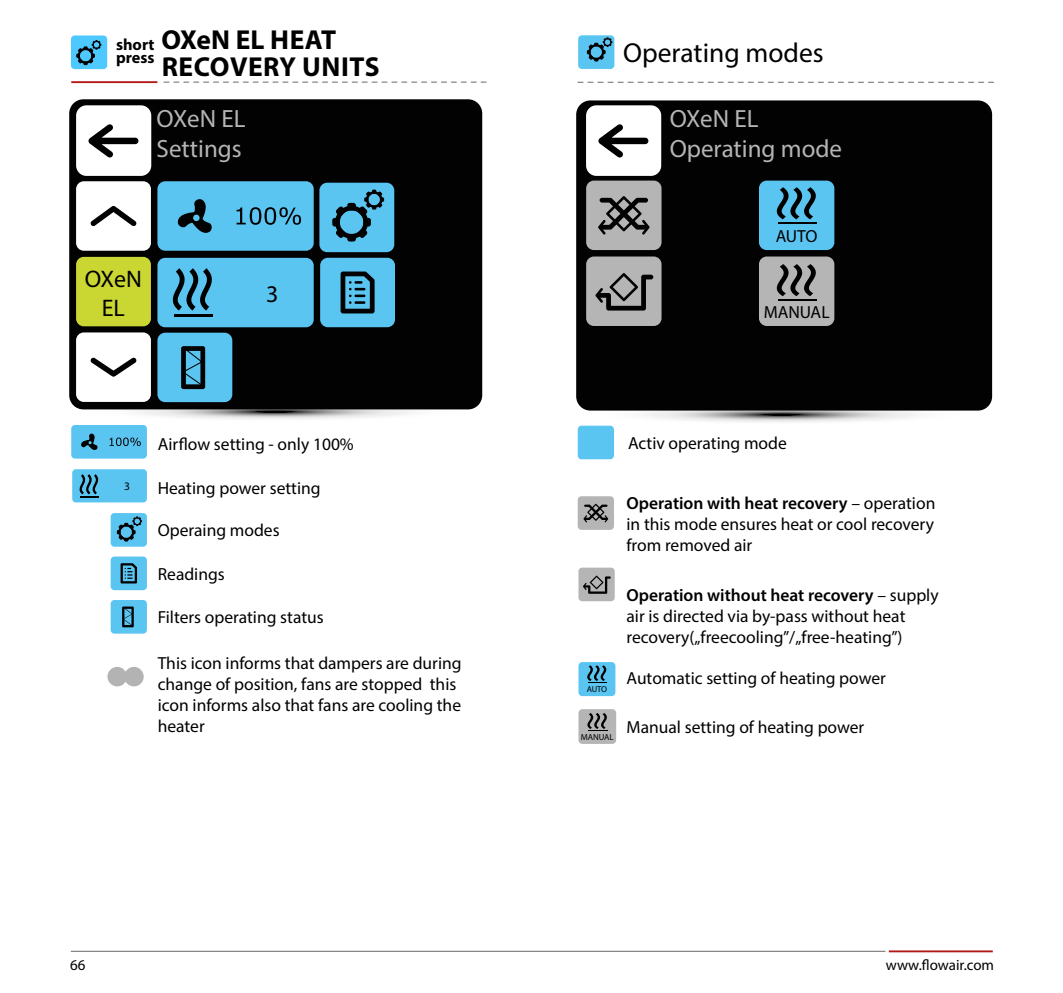
<style>
.page{position:relative;width:1063px;height:993px;background:#fff}
.page>*{position:absolute;margin:0;border:0;box-sizing:border-box;transform-origin:0 0}
.t1{font:700 27.5px/27.5px "Myriad Pro";letter-spacing:.015em;color:#000}
.t2{font:27.5px "Myriad Pro";color:#000}
.t3{font:25px/30px "Myriad Pro";color:#b5b5b5}
.t4{font:24px/28.8px "Myriad Pro";letter-spacing:-.005em;color:#000;text-align:center}
.t5{font:17.5px/21px "Myriad Pro";color:#000}
.t6{font:700 16.25px/12.5px "Myriad Pro";color:#000}
.t7{font:15px "Myriad Pro";color:#000}
.t8{font:11.5px "Myriad Pro";color:#000}
.t9{font:8.75px "Myriad Pro";color:#000}
.t10{font:8.5px "Myriad Pro";color:#000}
.s1{font-weight:600}
</style>
<div class="page">
<hr style="left:71px;top:950px;width:814px;height:1px;background:#878787">
<hr style="left:890px;top:950px;width:102px;height:1px;background:#b11917">
<svg style="left:69px;top:399px;width:413px;height:20px"></svg>
<div style="left:69px;top:99px;width:413px;height:310px;background:#020203;border-radius:14px"></div>
<div style="left:76px;top:257px;width:75px;height:69px;background:#cad632;border-radius:8px"></div>
<div style="left:76px;top:332px;width:75px;height:70px;background:#fff;border-radius:8px"></div>
<svg style="left:90px;top:357px;width:47px;height:19px"></svg>
<div style="left:76px;top:181px;width:75px;height:70px;background:#fff;border-radius:8px"></div>
<svg style="left:90px;top:206px;width:47px;height:20px"></svg>
<div style="left:157px;top:181px;width:157px;height:70px;background:#5bc5f2;border-radius:8px"></div>
<svg style="left:237px;top:207px;width:64px;height:18px"></svg>
<svg style="left:177px;top:199px;width:35px;height:34px"></svg>
<div style="left:320px;top:258px;width:75px;height:69px;background:#5bc5f2;border-radius:8px"></div>
<svg style="left:341px;top:271px;width:34px;height:42px"></svg>
<div style="left:157px;top:332px;width:75px;height:70px;background:#5bc5f2;border-radius:8px"></div>
<svg style="left:181px;top:346px;width:24px;height:43px"></svg>
<div style="left:319px;top:183px;width:75px;height:69px;background:#5bc5f2;border-radius:8px"></div>
<svg style="left:332px;top:189px;width:52px;height:52px"></svg>
<div style="left:576px;top:100px;width:416px;height:310px;background:#020203;border-radius:14px"></div>
<div style="left:586px;top:256px;width:76px;height:70px;background:#b5b5b5;border-radius:8px"></div>
<div style="left:586px;top:180px;width:76px;height:70px;background:#b5b5b5;border-radius:8px"></div>
<svg style="left:598px;top:196px;width:52px;height:38px"></svg>
<svg style="left:595px;top:273px;width:58px;height:37px"></svg>
<div style="left:157px;top:258px;width:157px;height:69px;background:#5bc5f2;border-radius:8px"></div>
<hr style="left:174px;top:314px;width:39px;height:3px;background:#000">
<svg style="left:172px;top:268px;width:40px;height:42px"></svg>
<div style="left:759px;top:256px;width:75px;height:70px;background:#b5b5b5;border-radius:8px"></div>
<div style="left:759px;top:180px;width:75px;height:70px;background:#5bc5f2;border-radius:8px"></div>
<hr style="left:778px;top:222px;width:39px;height:2px;background:#000">
<svg style="left:776px;top:187px;width:40px;height:32px"></svg>
<hr style="left:778px;top:299px;width:39px;height:2px;background:#000">
<svg style="left:776px;top:264px;width:40px;height:32px"></svg>
<svg style="left:76px;top:105px;width:75px;height:71px;background:#ddd"></svg>
<svg style="left:586px;top:105px;width:75px;height:71px;background:#ddd"></svg>
<div style="left:71px;top:425px;width:76px;height:33px;background:#5bc5f2;border-radius:4px"></div>
<svg style="left:110px;top:437px;width:31px;height:9px"></svg>
<svg style="left:81px;top:433px;width:17px;height:17px"></svg>
<div style="left:111px;top:513px;width:36px;height:33px;background:#5bc5f2;border-radius:4px"></div>
<svg style="left:117px;top:516px;width:25px;height:25px"></svg>
<div style="left:111px;top:556px;width:36px;height:34px;background:#5bc5f2;border-radius:4px"></div>
<svg style="left:121px;top:563px;width:16px;height:20px"></svg>
<div style="left:111px;top:599px;width:36px;height:34px;background:#5bc5f2;border-radius:4px"></div>
<svg style="left:122px;top:606px;width:12px;height:21px"></svg>
<div style="left:107px;top:666px;width:20px;height:20px;background:#b3b3b3;border-radius:50%"></div>
<div style="left:124px;top:666px;width:20px;height:20px;background:#b3b3b3;border-radius:50%"></div>
<svg style="left:164px;top:81px;width:322px;height:2px"></svg>
<svg style="left:578px;top:82px;width:416px;height:1px"></svg>
<div style="left:578px;top:35px;width:36px;height:34px;background:#5bc5f2;border-radius:4px"></div>
<svg style="left:587px;top:37px;width:25px;height:25px"></svg>
<svg style="left:577px;top:402px;width:414px;height:57px"></svg>
<div style="left:579px;top:426px;width:34px;height:32px;background:#5bc5f2;border-radius:3px"></div>
<div style="left:578px;top:496px;width:36px;height:33px;background:#b5b5b5;border-radius:4px"></div>
<svg style="left:583px;top:503px;width:25px;height:19px"></svg>
<div style="left:578px;top:567px;width:37px;height:34px;background:#b5b5b5;border-radius:4px"></div>
<svg style="left:583px;top:575px;width:28px;height:18px"></svg>
<div style="left:72px;top:469px;width:75px;height:33px;background:#5bc5f2;border-radius:4px"></div>
<svg style="left:79px;top:474px;width:20px;height:23px"></svg>
<div style="left:578px;top:709px;width:38px;height:34px;background:#b5b5b5;border-radius:4px"></div>
<svg style="left:587px;top:713px;width:21px;height:18px"></svg>
<div style="left:578px;top:661px;width:37px;height:34px;background:#5bc5f2;border-radius:4px"></div>
<svg style="left:587px;top:665px;width:20px;height:18px"></svg>
<hr style="left:72px;top:81px;width:85px;height:2px;background:#b11917">
<div style="left:71px;top:35px;width:36px;height:34px;background:#4dc9ff;border-radius:4px"></div>
<svg style="left:76px;top:40px;width:25px;height:25px"></svg>
<p class="t6" style="left:116px;top:38px;width:40px">short press</p>
<h1 class="t1" style="left:161px;top:25px;width:220px">OXeN EL HEAT<br>RECOVERY UNITS</h1>
<h2 class="t3" style="left:157px;top:103px;width:90px">OXeN EL<br>Settings</h2>
<h3 class="t4" style="left:85px;top:264px;width:59px">OXeN<br>EL</h3>
<h3 class="t4" style="left:266px;top:278px;width:14px">3</h3>
<p class="t8" style="left:124px;top:479px;width:7px">3</p>
<p class="t5" style="left:158px;top:433px;width:198px">Airflow setting - only 100%</p>
<p class="t5" style="left:158px;top:477px;width:164px">Heating power setting</p>
<p class="t5" style="left:158px;top:519px;width:123px">Operaing modes</p>
<p class="t5" style="left:158px;top:563px;width:69px">Readings</p>
<p class="t5" style="left:158px;top:606px;width:167px">Filters operating status</p>
<p class="t5" style="left:158px;top:652px;width:305px">This icon informs that dampers are during change of position, fans are stopped this icon informs also that fans are cooling the heater</p>
<h1 class="t2" style="left:623px;top:36px;width:202px">Operating modes</h1>
<h2 class="t3" style="left:670px;top:103px;width:174px">OXeN EL<br>Operating mode</h2>
<p class="t5" style="left:776px;top:225px;width:43px">AUTO</p>
<p class="t5" style="left:764px;top:301px;width:67px">MANUAL</p>
<p class="t5" style="left:628px;top:432px;width:160px">Activ operating mode</p>
<p class="t10" style="left:587px;top:683px;width:22px">AUTO</p>
<p class="t9" style="left:581px;top:731px;width:34px">MANUAL</p>
<p class="t5" style="left:627px;top:492px;width:310px;text-align:justify"><span class="s1">Operation with heat recovery</span> – operation in this mode ensures heat or cool recovery from removed air</p>
<p class="t5" style="left:627px;top:584px;width:314px"><span class="s1">Operation without heat recovery</span> – supply air is directed via by-pass without heat recovery(„freecooling”/„free-heating”)</p>
<p class="t5" style="left:627px;top:667px;width:261px">Automatic setting of heating power</p>
<p class="t5" style="left:627px;top:716px;width:239px">Manual setting of heating power</p>
<p class="t7" style="left:70px;top:955px;width:17px">66</p>
<p class="t7" style="left:886px;top:955px;width:110px">www.flowair.com</p>
</div>
